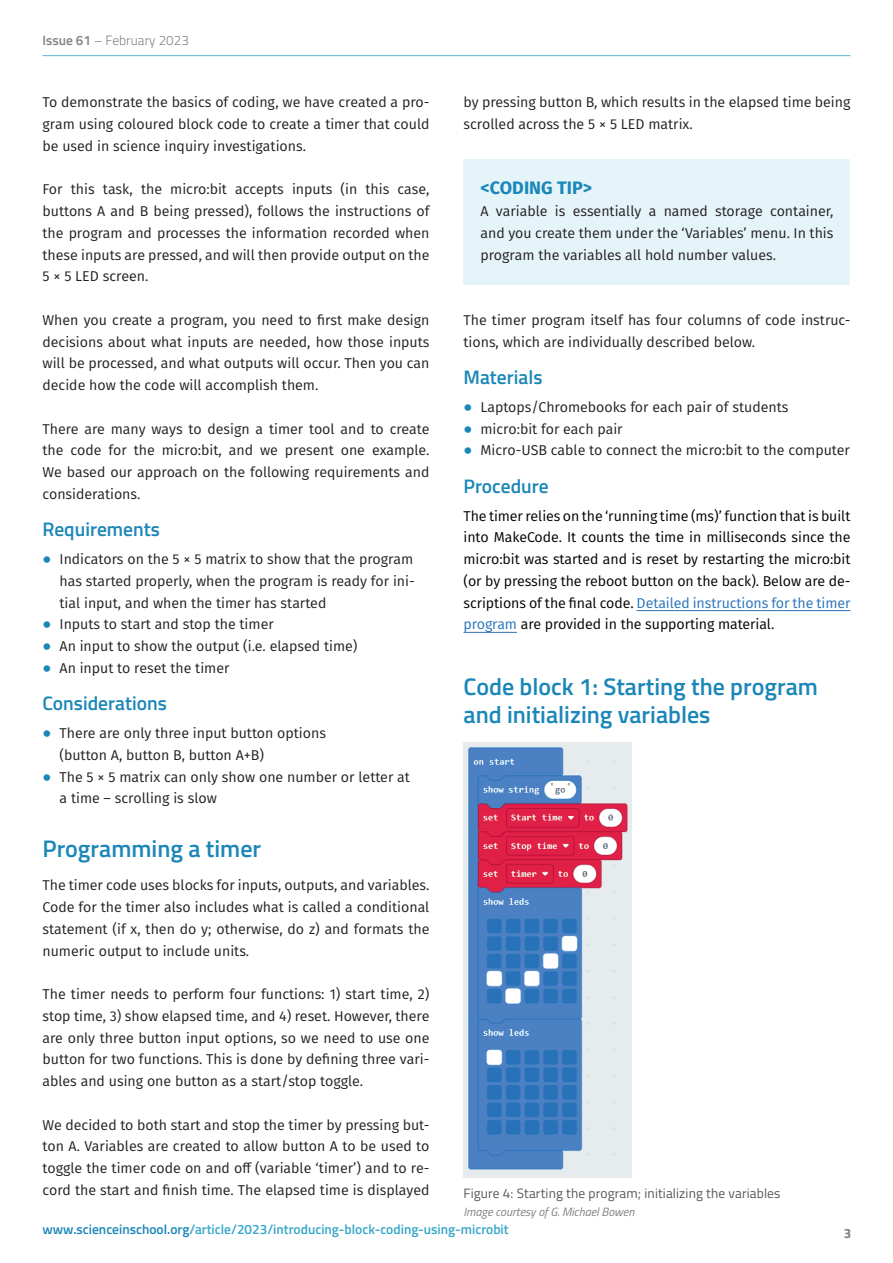
<style>
.page{position:relative;width:893px;height:1263px;background:#fff}
.page>*{position:absolute;margin:0;border:0;box-sizing:border-box;transform-origin:0 0}
.t1{font:600 24px/28.5px "Titillium Web";color:#1b87b8}
.t2{font:600 19.5px "Titillium Web";color:#1b87b8}
.t3{font:700 18px "Fira Sans";color:#1b87b8}
.t4{font:14.25px/21.8px "Fira Sans";color:#231f20;text-align:justify}
.t5{font:14.25px/21.8px "Fira Sans";letter-spacing:-.005em;color:#000002;text-align:justify}
.t6{font:600 13.5px "Titillium Web";color:#38a7c9}
.t7{font:13.5px "Titillium Web";letter-spacing:.01em;color:#57585a}
.t8{font:300 13.5px "Titillium Web";color:#808285}
.t9{font:700 13.5px "Titillium Web";color:#808285}
.t10{font:italic 12px "Titillium Web";color:#808285}
.s1{font-weight:600}
.s2{color:#1b87b8}
.s3{color:#2772b9}
</style>
<div class="page">
<hr style="left:43px;top:55px;width:807px;height:1px;background:#57b5d1">
<div style="left:463px;top:159px;width:387px;height:17px;background:#e4f4f9"></div>
<div style="left:463px;top:169px;width:387px;height:30px;background:#e4f4f9"></div>
<div style="left:463px;top:194px;width:387px;height:69px;background:#e4f4f9"></div>
<div style="left:463px;top:259px;width:387px;height:26px;background:#e4f4f9"></div>
<hr style="left:637px;top:610px;width:213px;height:1px;background:#2772b9">
<hr style="left:463px;top:632px;width:54px;height:1px;background:#2772b9">
<img style="left:463px;top:743px;width:168px;height:434px">
<p class="t8" style="left:43px;top:31px;width:148px"><span class="s1">Issue 61</span> – February 2023</p>
<p class="t4" style="left:43px;top:91px;width:388px">To demonstrate the basics of coding, we have created a pro&shy;gram using coloured block code to create a timer that could be used in science inquiry investigations.</p>
<p class="t4" style="left:43px;top:178px;width:388px">For this task, the micro:bit accepts inputs (in this case, buttons A and B being pressed), follows the instructions of the program and processes the information recorded when these inputs are pressed, and will then provide output on the 5 × 5 LED screen.</p>
<p class="t4" style="left:43px;top:309px;width:388px">When you create a program, you need to first make design decisions about what inputs are needed, how those inputs will be processed, and what outputs will occur. Then you can decide how the code will accomplish them.</p>
<p class="t4" style="left:43px;top:417px;width:388px">There are many ways to design a timer tool and to create the code for the micro:bit, and we present one example.<br>We based our approach on the following requirements and considerations.</p>
<h2 class="t2" style="left:43px;top:515px;width:119px">Requirements</h2>
<p class="t4" style="left:43px;top:548px;width:372px"><span class="s2">⦁</span> Indicators on the 5 × 5 matrix to show that the program</p>
<p class="t4" style="left:60px;top:570px;width:357px">has started properly, when the program is ready for ini-</p>
<p class="t4" style="left:60px;top:591px;width:268px">tial input, and when the timer has started</p>
<p class="t4" style="left:43px;top:613px;width:233px"><span class="s2">⦁</span> Inputs to start and stop the timer</p>
<p class="t4" style="left:43px;top:635px;width:316px"><span class="s2">⦁</span> An input to show the output (i.e. elapsed time)</p>
<p class="t4" style="left:43px;top:657px;width:189px"><span class="s2">⦁</span> An input to reset the timer</p>
<h2 class="t2" style="left:43px;top:689px;width:126px">Considerations</h2>
<p class="t4" style="left:43px;top:722px;width:285px"><span class="s2">⦁</span> There are only three input button options</p>
<p class="t4" style="left:60px;top:744px;width:206px">(button A, button B, button A+B)</p>
<p class="t4" style="left:43px;top:765px;width:369px"><span class="s2">⦁</span> The 5 × 5 matrix can only show one number or letter at</p>
<p class="t4" style="left:60px;top:787px;width:159px">a time – scrolling is slow</p>
<h1 class="t1" style="left:43px;top:833px;width:220px">Programming a timer</h1>
<p class="t4" style="left:43px;top:874px;width:388px">The timer code uses blocks for inputs, outputs, and variables.<br>Code for the timer also includes what is called a conditional statement (if x, then do y; otherwise, do z) and formats the numeric output to include units.</p>
<p class="t4" style="left:43px;top:983px;width:388px">The timer needs to perform four functions: 1) start time, 2) stop time, 3) show elapsed time, and 4) reset. However, there are only three button input options, so we need to use one button for two functions. This is done by defining three vari&shy;ables and using one button as a start/stop toggle.</p>
<p class="t4" style="left:43px;top:1113px;width:388px">We decided to both start and stop the timer by pressing but&shy;ton A. Variables are created to allow button A to be used to toggle the timer code on and off (variable ‘timer’) and to re&shy;cord the start and finish time. The elapsed time is displayed</p>
<p class="t4" style="left:463px;top:91px;width:388px">by pressing button B, which results in the elapsed time being scrolled across the 5 × 5 LED matrix.</p>
<p class="t3" style="left:480px;top:173px;width:113px">&lt;CODING TIP&gt;</p>
<p class="t4" style="left:480px;top:200px;width:354px">A variable is essentially a named storage container, and you create them under the ‘Variables’ menu. In this program the variables all hold number values.</p>
<p class="t4" style="left:463px;top:309px;width:388px">The timer program itself has four columns of code instruc&shy;tions, which are individually described below.</p>
<h2 class="t2" style="left:463px;top:363px;width:81px">Materials</h2>
<p class="t4" style="left:463px;top:396px;width:388px;text-align:left"><span class="s2">⦁</span> Laptops/Chromebooks for each pair of students<br><span class="s2">⦁</span> micro:bit for each pair<br><span class="s2">⦁</span> Micro-USB cable to connect the micro:bit to the computer</p>
<h2 class="t2" style="left:463px;top:471px;width:87px">Procedure</h2>
<p class="t5" style="left:463px;top:504px;width:388px">The timer relies on the ‘running time (ms)’ function that is built into MakeCode. It counts the time in milliseconds since the micro:bit was started and is reset by restarting the micro:bit (or by pressing the reboot button on the back). Below are de&shy;scriptions of the final code. <span class="s3">Detailed instructions for the timer program</span> are provided in the supporting material.</p>
<h1 class="t1" style="left:463px;top:671px;width:356px">Code block 1: Starting the program and initializing variables</h1>
<p class="t7" style="left:463px;top:1183px;width:318px">Figure 4: Starting the program; initializing the variables</p>
<p class="t10" style="left:463px;top:1203px;width:172px">Image courtesy of G. Michael Bowen</p>
<p class="t6" style="left:43px;top:1219px;width:468px"><span class="s2">www.scienceinschool.org</span>/article/2023/introducing-block-coding-using-microbit</p>
<p class="t9" style="left:844px;top:1223px;width:9px">3</p>
</div>
